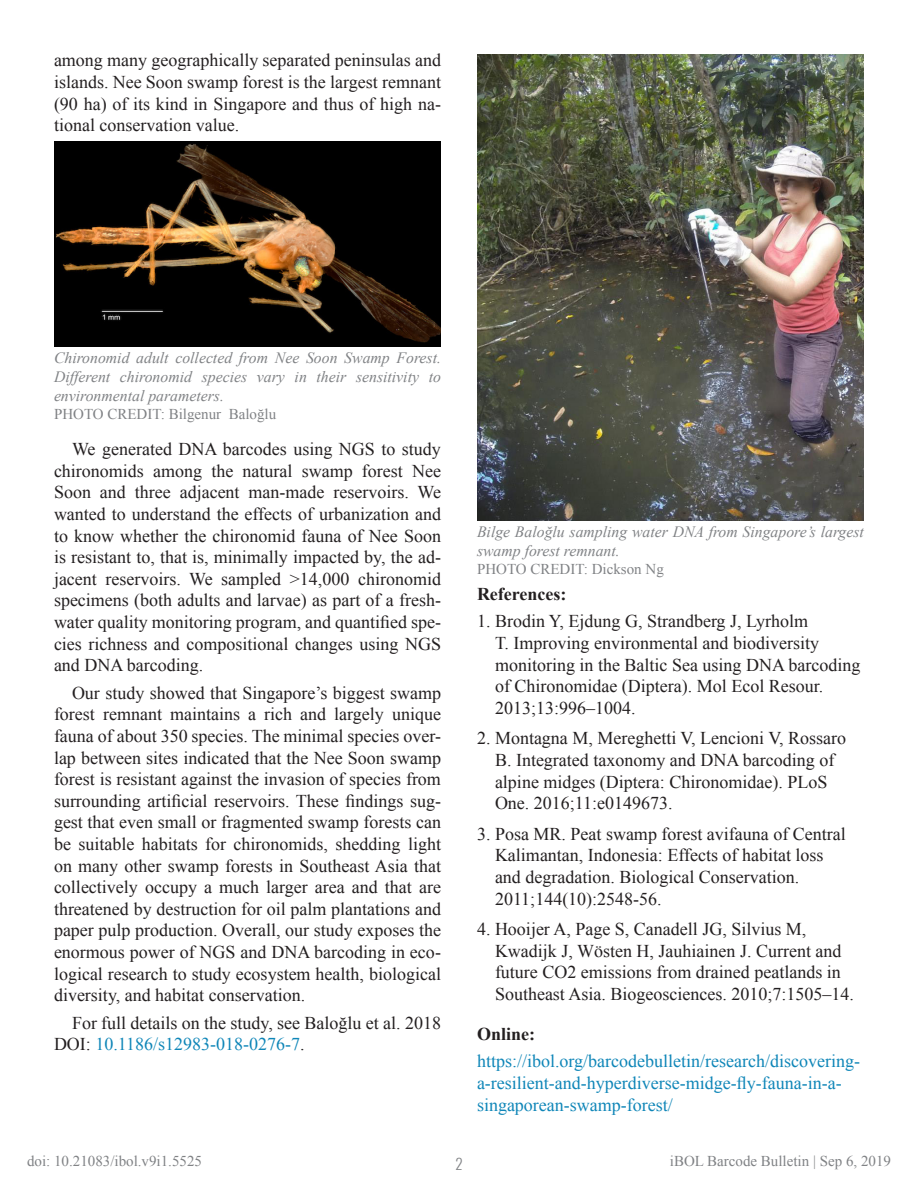
<style>
.page{position:relative;width:918px;height:1188px;background:#fff}
.page>*{position:absolute;margin:0;border:0;box-sizing:border-box;transform-origin:0 0}
.Body_Text{font:18px/21.6px "Times New Roman";color:#231f20}
.URL{font:18px/21.6px "Times New Roman";color:#0f86b8}
.Ref_Online_Header{font:700 18px "Times New Roman";color:#231f20}
.Image_Caption{font:italic 15.75px/18.9px "Times New Roman";color:#808285;text-align:justify}
.Image_Credit{font:15px "Times New Roman";color:#808285}
.Issue_Date{font:15px "Times New Roman";color:#808285}
.doi{font:15px "Times New Roman";color:#808285}
.page{font:300 15px "Oswald";color:#808285}
.s1{color:#0f86b8}
</style>
<div class="page">
<img style="left:54px;top:142px;width:387px;height:204px">
<img style="left:477px;top:54px;width:387px;height:466px">
<p class="Body_Text" style="left:54px;top:49px;width:389px;text-align:justify">among many geographically separated peninsulas and islands. Nee Soon swamp forest is the largest remnant (90 ha) of its kind in Singapore and thus of high na&shy;tional conservation value.</p>
<p class="Image_Caption" style="left:54px;top:348px;width:389px">Chironomid adult collected from Nee Soon Swamp Forest.<br>Different chironomid species vary in their sensitivity to environmental parameters.</p>
<p class="Image_Credit" style="left:54px;top:404px;width:224px">PHOTO CREDIT: Bilgenur Baloğlu</p>
<p class="Body_Text" style="left:54px;top:438px;width:389px;text-align:justify;text-indent:18px">We generated DNA barcodes using NGS to study chironomids among the natural swamp forest Nee Soon and three adjacent man-made reservoirs. We wanted to understand the effects of urbanization and to know whether the chironomid fauna of Nee Soon is resistant to, that is, minimally impacted by, the ad&shy;jacent reservoirs. We sampled &gt;14,000 chironomid specimens (both adults and larvae) as part of a fresh&shy;water quality monitoring program, and quantified spe&shy;cies richness and compositional changes using NGS and DNA barcoding.</p>
<p class="Body_Text" style="left:54px;top:682px;width:389px;text-align:justify;text-indent:18px">Our study showed that Singapore’s biggest swamp forest remnant maintains a rich and largely unique fauna of about 350 species. The minimal species over&shy;lap between sites indicated that the Nee Soon swamp forest is resistant against the invasion of species from surrounding artificial reservoirs. These findings sug&shy;gest that even small or fragmented swamp forests can be suitable habitats for chironomids, shedding light on many other swamp forests in Southeast Asia that collectively occupy a much larger area and that are threatened by destruction for oil palm plantations and paper pulp production. Overall, our study exposes the enormous power of NGS and DNA barcoding in eco&shy;logical research to study ecosystem health, biological diversity, and habitat conservation.</p>
<p class="Body_Text" style="left:54px;top:1012px;width:388px;text-indent:18px">For full details on the study, see Baloğlu et al. 2018<br>DOI: <span class="s1">10.1186/s12983-018-0276-7</span>.</p>
<p class="Image_Caption" style="left:477px;top:522px;width:389px">Bilge Baloğlu sampling water DNA from Singapore’s largest swamp forest remnant.</p>
<p class="Image_Credit" style="left:477px;top:559px;width:188px">PHOTO CREDIT: Dickson Ng</p>
<p class="Ref_Online_Header" style="left:477px;top:581px;width:91px">References:</p>
<p class="Body_Text" style="left:495px;top:610px;width:367px;text-indent:-18px">1. Brodin Y, Ejdung G, Strandberg J, Lyrholm<br>T. Improving environmental and biodiversity monitoring in the Baltic Sea using DNA barcoding of Chironomidae (Diptera). Mol Ecol Resour.<br>2013;13:996–1004.</p>
<p class="Body_Text" style="left:495px;top:727px;width:353px;text-indent:-18px">2. Montagna M, Mereghetti V, Lencioni V, Rossaro B. Integrated taxonomy and DNA barcoding of alpine midges (Diptera: Chironomidae). PLoS One. 2016;11:e0149673.</p>
<p class="Body_Text" style="left:495px;top:823px;width:352px;text-indent:-18px">3. Posa MR. Peat swamp forest avifauna of Central Kalimantan, Indonesia: Effects of habitat loss and degradation. Biological Conservation.<br>2011;144(10):2548-56.</p>
<p class="Body_Text" style="left:495px;top:918px;width:360px;text-indent:-18px">4. Hooijer A, Page S, Canadell JG, Silvius M, Kwadijk J, Wösten H, Jauhiainen J. Current and future CO2 emissions from drained peatlands in Southeast Asia. Biogeosciences. 2010;7:1505–14.</p>
<p class="Ref_Online_Header" style="left:477px;top:1021px;width:60px">Online:</p>
<p class="URL" style="left:477px;top:1050px;width:385px">https://ibol.org/barcodebulletin/research/discovering&shy;a-resilient-and-hyperdiverse-midge-fly-fauna-in-a&shy;singaporean-swamp-forest/</p>
<p class="doi" style="left:27px;top:1151px;width:177px">doi: 10.21083/ibol.v9i1.5525</p>
<p class="page" style="left:455px;top:1151px;width:9px">2</p>
<p class="Issue_Date" style="left:670px;top:1151px;width:223px">iBOL Barcode Bulletin | Sep 6, 2019</p>
</div>
